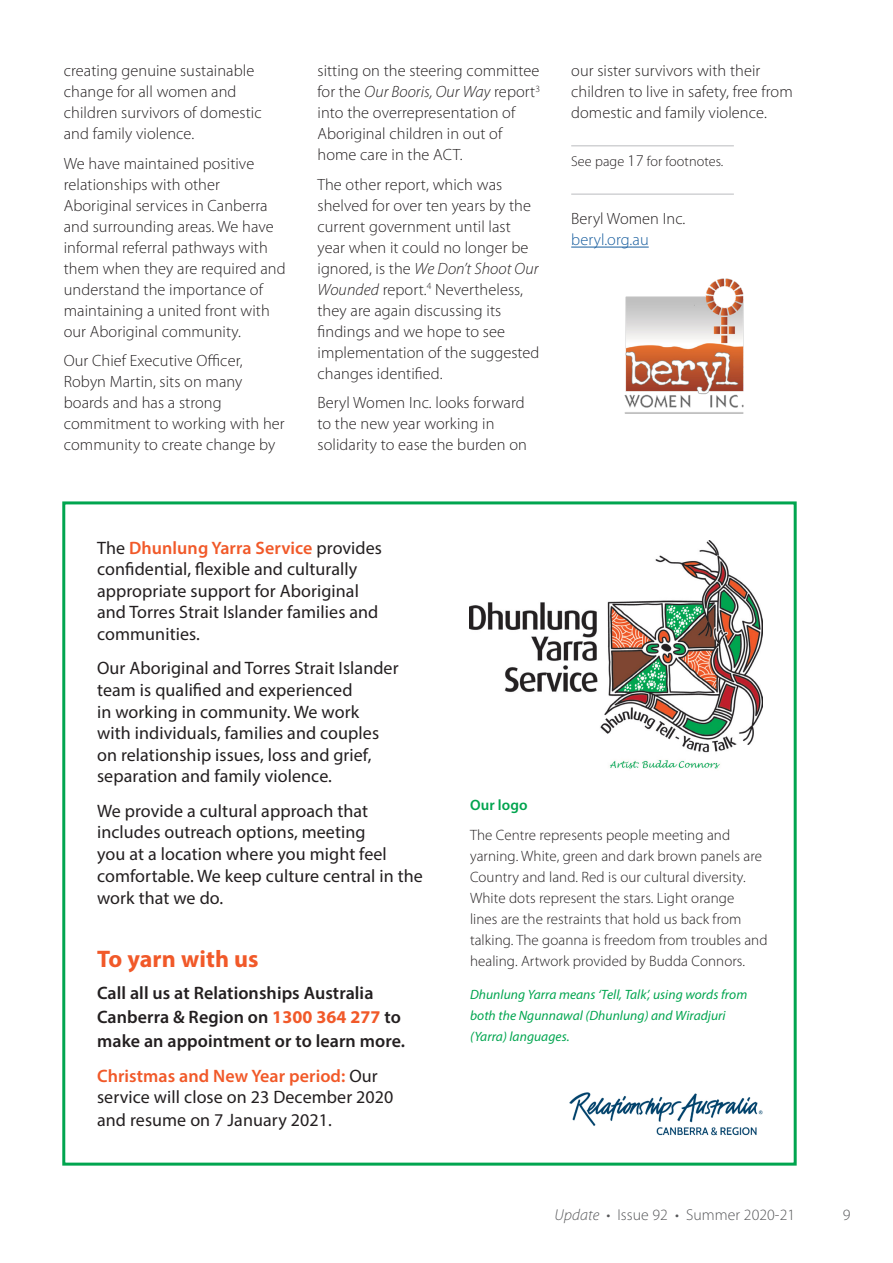
<style>
.page{position:relative;width:893px;height:1263px;background:#fff}
.page>*{position:absolute;margin:0;border:0;box-sizing:border-box;transform-origin:0 0}
.Body{font:700 24px "Myriad Pro";letter-spacing:.005em;color:#f15929}
.Body-2{font:18px/21.6px "Myriad Pro";letter-spacing:.005em;color:#231f20}
.Body-3{font:600 18px/24px "Myriad Pro";letter-spacing:.005em;color:#231f20}
.Body-4{font:300 16.35px/21px "Myriad Pro";letter-spacing:.005em;color:#231f20}
.t1{font:300 15.75px "Myriad Pro";letter-spacing:.005em;color:#57585a}
.Body-5{font:300 15px/21px "Myriad Pro";letter-spacing:.005em;color:#231f20}
.Body-6{font:600 15px "Myriad Pro";letter-spacing:.005em;color:#00a44e}
.Body-7{font:300 14.25px "Myriad Pro";letter-spacing:.005em;color:#231f20}
.Body-8{font:italic 13.5px/21px "Myriad Pro";letter-spacing:.005em;color:#00a54f}
.s1{font-style:italic}
.s2{font-size:16.35px}
.s3{color:#175d9e}
.s4{font-weight:600;color:#f15929}
.s5{font-weight:700;color:#f15929}
</style>
<div class="page">
<div style="left:62px;top:501px;width:735px;height:664px;border:3px solid #00a54f"></div>
<img style="left:624px;top:278px;width:120px;height:136px">
<hr style="left:571px;top:247px;width:78px;height:1px;background:#175d9e">
<hr style="left:571px;top:145px;width:163px;height:1px;background:#d1d2d4">
<hr style="left:571px;top:193px;width:163px;height:2px;background:#d1d2d4">
<img style="left:469px;top:541px;width:293px;height:228px">
<img style="left:569px;top:1092px;width:194px;height:44px">
<p class="Body-4" style="left:64px;top:60px;width:199px">creating genuine sustainable change for all women and children survivors of domestic and family violence.</p>
<p class="Body-4" style="left:64px;top:152px;width:223px">We have maintained positive relationships with other<br>Aboriginal services in Canberra and surrounding areas. We have informal referral pathways with them when they are required and understand the importance of maintaining a united front with our Aboriginal community.</p>
<p class="Body-4" style="left:64px;top:350px;width:222px">Our Chief Executive Officer,<br>Robyn Martin, sits on many boards and has a strong commitment to working with her community to create change by</p>
<p class="Body-4" style="left:317px;top:60px;width:224px">sitting on the steering committee for the <span class="s1">Our Booris, Our Way</span> report<sup>3 </sup>into the overrepresentation of<br>Aboriginal children in out of home care in the ACT.</p>
<p class="Body-4" style="left:317px;top:173px;width:224px">The other report, which was shelved for over ten years by the current government until last year when it could no longer be ignored, is the <span class="s1">We Don’t Shoot Our<br>Wounded</span> report.<sup>4</sup> Nevertheless, they are again discussing its findings and we hope to see implementation of the suggested changes identified.</p>
<p class="Body-4" style="left:317px;top:392px;width:211px">Beryl Women Inc. looks forward to the new year working in solidarity to ease the burden on</p>
<p class="Body-4" style="left:571px;top:60px;width:223px">our sister survivors with their children to live in safety, free from domestic and family violence.</p>
<p class="Body-7" style="left:571px;top:153px;width:154px">See page <span class="s2">17</span> for footnotes.</p>
<p class="Body-4" style="left:571px;top:208px;width:116px">Beryl Women Inc. <span class="s3">beryl.org.au</span></p>
<p class="Body-2" style="left:97px;top:536px;width:286px">The <span class="s4">Dhunlung Yarra Service</span> provides confidential, flexible and culturally appropriate support for Aboriginal and Torres Strait Islander families and communities.</p>
<p class="Body-2" style="left:97px;top:657px;width:303px">Our Aboriginal and Torres Strait Islander team is qualified and experienced<br>in working in community. We work<br>with individuals, families and couples on relationship issues, loss and grief, separation and family violence.</p>
<p class="Body-2" style="left:97px;top:799px;width:327px">We provide a cultural approach that includes outreach options, meeting<br>you at a location where you might feel comfortable. We keep culture central in the work that we do.</p>
<p class="Body" style="left:97px;top:943px;width:163px">To yarn with us</p>
<p class="Body-3" style="left:97px;top:981px;width:309px">Call all us at Relationships Australia<br>Canberra &amp; Region on <span class="s5">1300 364 277</span> to make an appointment or to learn more.</p>
<p class="Body-2" style="left:97px;top:1064px;width:298px;line-height:22px"><span class="s4">Christmas and New Year period:</span> Our service will close on 23 December 2020 and resume on 7 January 2021.</p>
<p class="Body-6" style="left:470px;top:795px;width:59px">Our logo</p>
<p class="Body-5" style="left:470px;top:824px;width:299px">The Centre represents people meeting and yarning. White, green and dark brown panels are Country and land. Red is our cultural diversity.<br>White dots represent the stars. Light orange<br>lines are the restraints that hold us back from talking. The goanna is freedom from troubles and healing. Artwork provided by Budda Connors.</p>
<p class="Body-8" style="left:470px;top:983px;width:279px">Dhunlung Yarra means ‘Tell, Talk’, using words from both the Ngunnawal (Dhunlung) and Wiradjuri (Yarra) languages.</p>
<p class="t1" style="left:554px;top:1206px;width:242px"><span class="s1">Update</span> • Issue 92 • Summer 2020-21</p>
<p class="t1" style="left:843px;top:1206px;width:9px">9</p>
</div>
